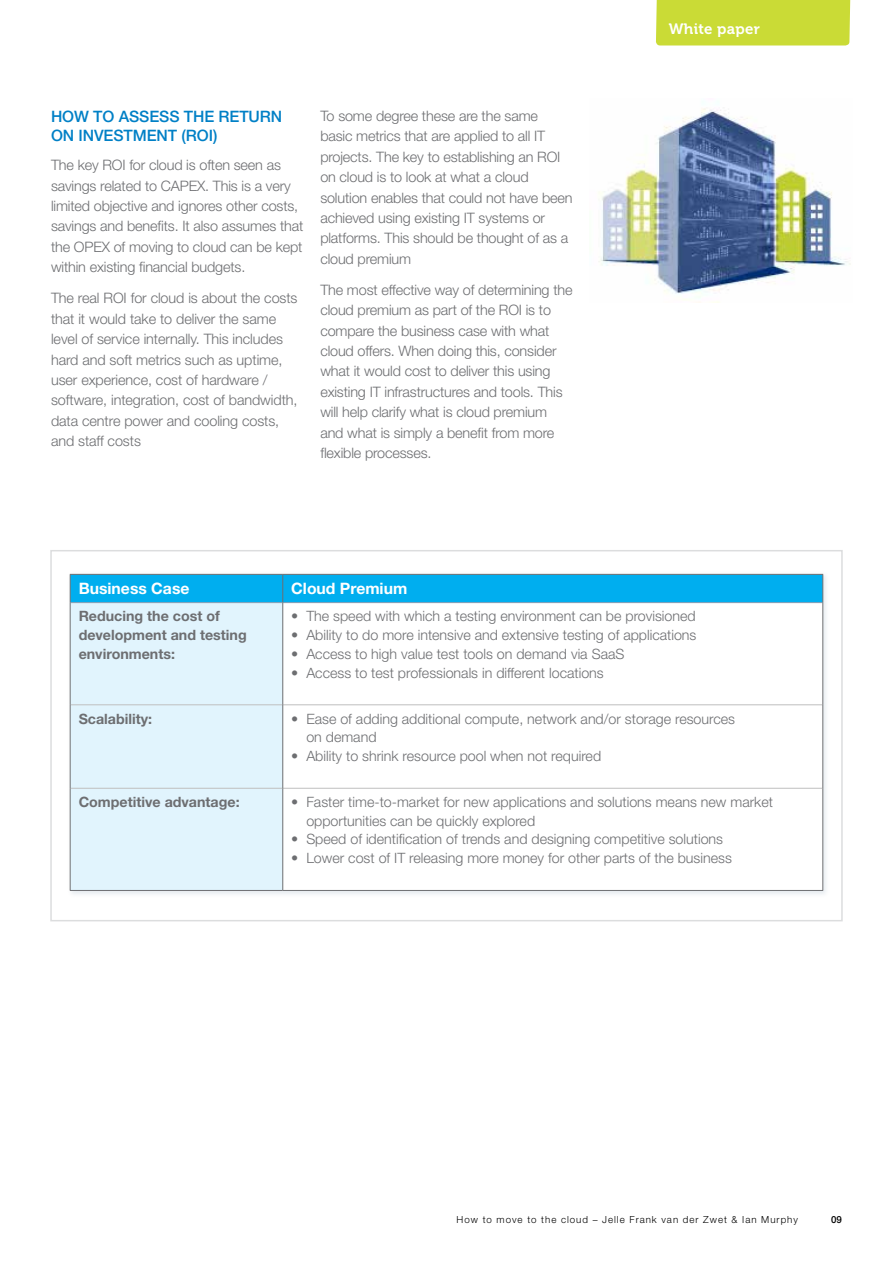
<style>
.page{position:relative;width:893px;height:1263px;background:#fff}
.page>*{position:absolute;margin:0;border:0;box-sizing:border-box;transform-origin:0 0}
.t1{font:500 15.75px/19.5px "Helvetica Neue LT Std";letter-spacing:-.005em;color:#0080c6}
.t2{font:700 15.75px "Helvetica Neue LT Std";color:#fff}
.t3{font:15px "Museo 700";letter-spacing:.02em;color:#fff}
.t4{font:300 14.4px/20.4px "Helvetica Neue LT Std";letter-spacing:-.01em;color:#6d6e71}
.t5{font:300 14.25px/18.8px "Helvetica Neue LT Std";color:#6d6e71}
.t6{font:700 14.25px/18.8px "Helvetica Neue LT Std";color:#6d6e71}
.t7{font:300 9.75px "Helvetica Neue LT Std";letter-spacing:.1em;color:#000}
.t8{font:500 9.75px "Helvetica Neue LT Std";color:#000}
</style>
<div class="page">
<div style="left:50px;top:550px;width:793px;height:371px;border:2px solid #dcddde"></div>
<div style="left:656px;top:0;width:194px;height:45px;background:#cadb36"></div>
<div style="left:67px;top:571px;width:763px;height:327px;background:#829cb3;opacity:.2"></div>
<div style="left:70px;top:574px;width:753px;height:317px;background:#fff"></div>
<div style="left:71px;top:603px;width:211px;height:287px;background:#e1f4fd"></div>
<hr style="left:71px;top:704px;width:211px;height:1px;background:#bfbfbf">
<hr style="left:283px;top:704px;width:539px;height:1px;background:#bfbfbf">
<hr style="left:71px;top:788px;width:211px;height:1px;background:#bfbfbf">
<hr style="left:283px;top:788px;width:539px;height:1px;background:#bfbfbf">
<svg style="left:70px;top:574px;width:753px;height:29px;background:#08abe9"></svg>
<hr style="left:70px;top:603px;width:1px;height:102px;background:#6d6e71">
<hr style="left:282px;top:603px;width:1px;height:102px;background:#6d6e71">
<hr style="left:822px;top:603px;width:1px;height:102px;background:#6d6e71">
<hr style="left:70px;top:705px;width:1px;height:83px;background:#6d6e71">
<hr style="left:282px;top:705px;width:1px;height:83px;background:#6d6e71">
<hr style="left:822px;top:705px;width:1px;height:83px;background:#6d6e71">
<hr style="left:70px;top:788px;width:1px;height:102px;background:#6d6e71">
<hr style="left:282px;top:788px;width:1px;height:102px;background:#6d6e71">
<hr style="left:822px;top:788px;width:1px;height:102px;background:#6d6e71">
<hr style="left:70px;top:890px;width:213px;height:1px;background:#6d6e71">
<hr style="left:283px;top:890px;width:540px;height:1px;background:#6d6e71">
<img style="left:599px;top:108px;width:252px;height:195px">
<p class="t1" style="left:51px;top:106px;width:233px">HOW TO ASSESS THE RETURN<br>ON INVESTMENT (ROI)</p>
<p class="t4" style="left:51px;top:155px;width:254px">The key ROI for cloud is often seen as savings related to CAPEX. This is a very limited objective and ignores other costs, savings and benefits. It also assumes that the OPEX of moving to cloud can be kept within existing financial budgets.</p>
<p class="t4" style="left:51px;top:288px;width:248px">The real ROI for cloud is about the costs that it would take to deliver the same level of service internally. This includes hard and soft metrics such as uptime, user experience, cost of hardware / software, integration, cost of bandwidth, data centre power and cooling costs, and staff costs</p>
<p class="t4" style="left:320px;top:105px;width:254px">To some degree these are the same basic metrics that are applied to all IT projects. The key to establishing an ROI on cloud is to look at what a cloud solution enables that could not have been achieved using existing IT systems or platforms. This should be thought of as a cloud premium</p>
<p class="t4" style="left:320px;top:279px;width:254px">The most effective way of determining the cloud premium as part of the ROI is to compare the business case with what cloud offers. When doing this, consider what it would cost to deliver this using existing IT infrastructures and tools. This will help clarify what is cloud premium and what is simply a benefit from more flexible processes.</p>
<p class="t3" style="left:669px;top:21px;width:93px">White paper</p>
<p class="t2" style="left:79px;top:579px;width:112px">Business Case</p>
<p class="t2" style="left:291px;top:579px;width:118px">Cloud Premium</p>
<p class="t6" style="left:79px;top:606px;width:170px">Reducing the cost of development and testing environments:</p>
<p class="t5" style="left:291px;top:606px;width:406px">• The speed with which a testing environment can be provisioned</p>
<p class="t5" style="left:291px;top:625px;width:407px">• Ability to do more intensive and extensive testing of applications</p>
<p class="t5" style="left:291px;top:644px;width:335px">• Access to high value test tools on demand via SaaS</p>
<p class="t5" style="left:291px;top:663px;width:314px">• Access to test professionals in different locations</p>
<p class="t6" style="left:79px;top:709px;width:75px">Scalability:</p>
<p class="t5" style="left:306px;top:709px;width:430px;text-indent:-15px">• Ease of adding additional compute, network and/or storage resources on demand</p>
<p class="t5" style="left:291px;top:746px;width:311px">• Ability to shrink resource pool when not required</p>
<p class="t6" style="left:79px;top:792px;width:162px">Competitive advantage:</p>
<p class="t5" style="left:306px;top:792px;width:468px;text-indent:-15px">• Faster time-to-market for new applications and solutions means new market opportunities can be quickly explored</p>
<p class="t5" style="left:291px;top:830px;width:433px">• Speed of identification of trends and designing competitive solutions</p>
<p class="t5" style="left:291px;top:848px;width:442px">• Lower cost of IT releasing more money for other parts of the business</p>
<p class="t7" style="left:457px;top:1214px;width:343px">How to move to the cloud – Jelle Frank van der Zwet &amp; Ian Murphy</p>
<p class="t8" style="left:831px;top:1214px;width:12px">09</p>
</div>
